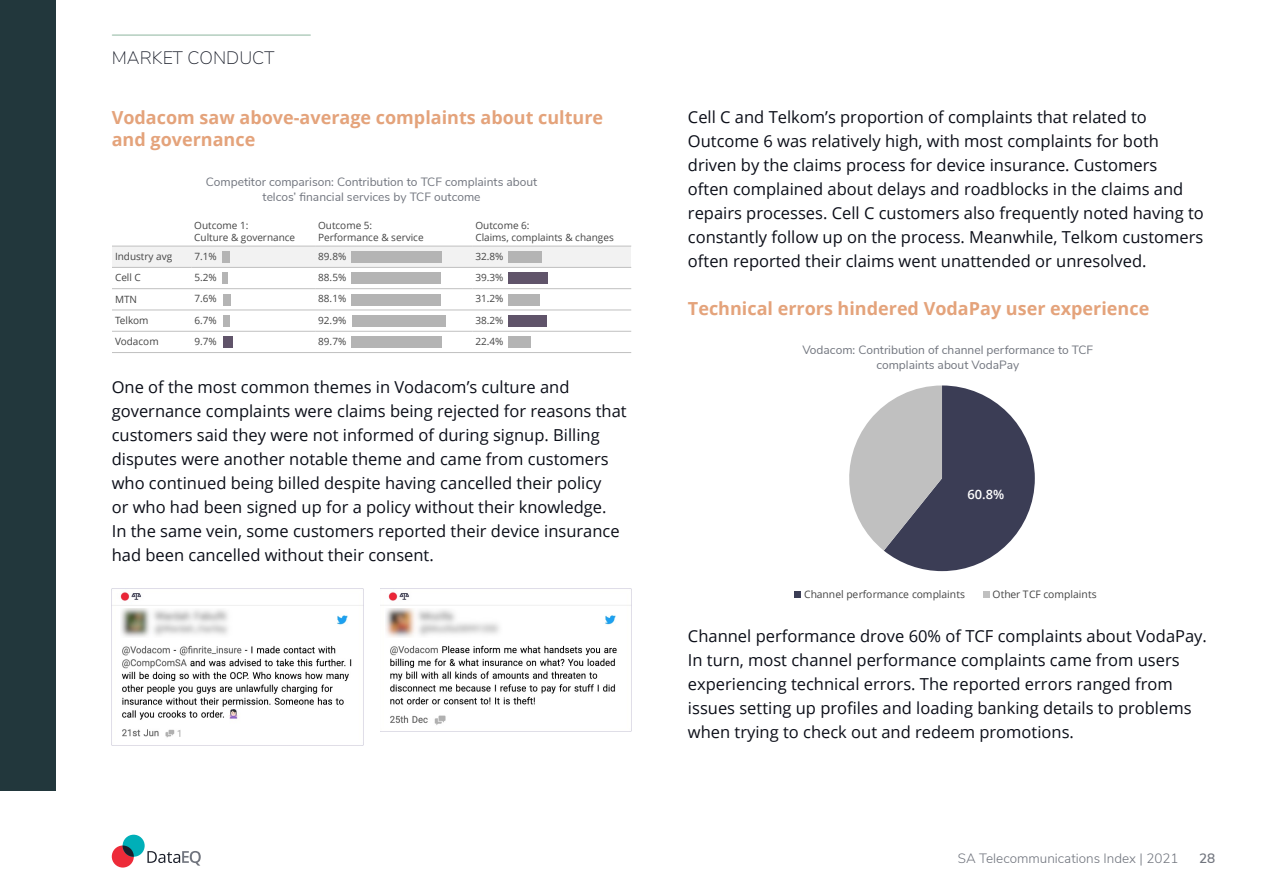
<style>
.page{position:relative;width:1263px;height:893px;background:#fff}
.page>*{position:absolute;margin:0;border:0;box-sizing:border-box;transform-origin:0 0}
.t1{font:700 18px/22.5px "Open Sans";color:#e4a37b}
.t2{font:200 18px "Nunito Sans";color:#1a1e2a}
.t3{font:16.5px/24px "Open Sans";color:#0b0e18}
.t4{font:300 13.5px "Nunito Sans";color:#71757e}
.t5{font:600 13.5px "Nunito Sans";color:#71757e}
.t6{font:600 12.9px "Open Sans";color:#fff}
.t7{font:12px/15px "Nunito Sans";color:#71757e;text-align:center}
.t8{font:10.35px "Open Sans";letter-spacing:-.005em;color:#444}
.t9{font:10.05px/12px "Open Sans";color:#444}
</style>
<div class="page">
<div style="left:0;top:0;width:55px;height:791px;background:#22373c"></div>
<svg style="left:147px;top:851px;width:54px;height:15px"></svg>
<div style="left:112px;top:845px;width:22px;height:22px;background:#ed2b39;border-radius:50%"></div>
<div style="left:123px;top:835px;width:22px;height:22px;background:#00afb8;border-radius:50%"></div>
<svg style="left:123px;top:845px;width:11px;height:12px"></svg>
<hr style="left:112px;top:34px;width:198px;height:2px;background:#b3cebf">
<div style="left:112px;top:246px;width:79px;height:21px;background:#f2f2f2"></div>
<div style="left:191px;top:246px;width:124px;height:21px;background:#f2f2f2"></div>
<div style="left:315px;top:246px;width:157px;height:21px;background:#f2f2f2"></div>
<div style="left:472px;top:246px;width:159px;height:21px;background:#f2f2f2"></div>
<hr style="left:112px;top:246px;width:203px;height:1px;background:#c0c0c0">
<hr style="left:315px;top:246px;width:157px;height:1px;background:#c0c0c0">
<hr style="left:472px;top:246px;width:159px;height:1px;background:#c0c0c0">
<hr style="left:112px;top:267px;width:79px;height:1px;background:#c0c0c0">
<hr style="left:191px;top:267px;width:440px;height:1px;background:#c0c0c0">
<hr style="left:112px;top:288px;width:203px;height:1px;background:#c0c0c0">
<hr style="left:315px;top:288px;width:157px;height:1px;background:#c0c0c0">
<hr style="left:472px;top:288px;width:159px;height:1px;background:#c0c0c0">
<hr style="left:112px;top:310px;width:519px;height:1px;background:#c0c0c0">
<hr style="left:112px;top:331px;width:203px;height:1px;background:#c0c0c0">
<hr style="left:315px;top:331px;width:157px;height:1px;background:#c0c0c0">
<hr style="left:472px;top:331px;width:159px;height:1px;background:#c0c0c0">
<hr style="left:112px;top:352px;width:519px;height:1px;background:#c0c0c0">
<div style="left:223px;top:251px;width:7px;height:11px;background:#b4b4b4"></div>
<div style="left:223px;top:272px;width:5px;height:12px;background:#b4b4b4"></div>
<div style="left:223px;top:294px;width:8px;height:11px;background:#b4b4b4"></div>
<div style="left:223px;top:315px;width:7px;height:12px;background:#b4b4b4"></div>
<div style="left:223px;top:337px;width:10px;height:11px;background:#60546a"></div>
<div style="left:351px;top:251px;width:91px;height:11px;background:#b4b4b4"></div>
<div style="left:352px;top:272px;width:89px;height:12px;background:#b4b4b4"></div>
<div style="left:352px;top:294px;width:89px;height:11px;background:#b4b4b4"></div>
<div style="left:352px;top:315px;width:93px;height:12px;background:#b4b4b4"></div>
<div style="left:352px;top:337px;width:90px;height:11px;background:#b4b4b4"></div>
<div style="left:509px;top:251px;width:33px;height:11px;background:#b4b4b4"></div>
<div style="left:509px;top:272px;width:39px;height:12px;background:#60546a"></div>
<div style="left:509px;top:294px;width:31px;height:11px;background:#b4b4b4"></div>
<div style="left:509px;top:315px;width:38px;height:12px;background:#60546a"></div>
<div style="left:509px;top:337px;width:22px;height:11px;background:#b4b4b4"></div>
<img style="left:112px;top:592px;width:251px;height:146px">
<img style="left:120px;top:609px;width:117px;height:28px">
<img style="left:380px;top:592px;width:251px;height:133px">
<img style="left:386px;top:609px;width:116px;height:28px">
<svg style="left:849px;top:385px;width:186px;height:186px"></svg>
<svg style="left:983px;top:592px;width:6px;height:6px"></svg>
<svg style="left:795px;top:592px;width:6px;height:6px"></svg>
<p class="t2" style="left:112px;top:45px;width:164px">MARKET CONDUCT</p>
<p class="t1" style="left:112px;top:105px;width:493px">Vodacom saw above-average complaints about culture and governance</p>
<p class="t7" style="left:206px;top:173px;width:333px">Competitor comparison: Contribution to TCF complaints about telcos’ financial services by TCF outcome</p>
<p class="t9" style="left:115px;top:250px;width:59px">Industry avg</p>
<p class="t9" style="left:194px;top:219px;width:102px">Outcome 1:<br>Culture &amp; governance</p>
<p class="t9" style="left:318px;top:219px;width:107px">Outcome 5:<br>Performance &amp; service</p>
<p class="t9" style="left:475px;top:219px;width:140px">Outcome 6:<br>Claims, complaints &amp; changes</p>
<p class="t9" style="left:475px;top:250px;width:30px">32.8%</p>
<p class="t9" style="left:194px;top:250px;width:24px">7.1%</p>
<p class="t9" style="left:318px;top:250px;width:30px">89.8%</p>
<p class="t9" style="left:115px;top:272px;width:27px">Cell C</p>
<p class="t9" style="left:194px;top:271px;width:24px">5.2%</p>
<p class="t9" style="left:318px;top:271px;width:30px">88.5%</p>
<p class="t9" style="left:475px;top:271px;width:30px">39.3%</p>
<p class="t9" style="left:115px;top:293px;width:24px">MTN</p>
<p class="t9" style="left:194px;top:292px;width:24px">7.6%</p>
<p class="t9" style="left:318px;top:292px;width:30px">88.1%</p>
<p class="t9" style="left:475px;top:292px;width:30px">31.2%</p>
<p class="t9" style="left:115px;top:314px;width:35px">Telkom</p>
<p class="t9" style="left:194px;top:314px;width:24px">6.7%</p>
<p class="t9" style="left:318px;top:314px;width:30px">92.9%</p>
<p class="t9" style="left:475px;top:314px;width:30px">38.2%</p>
<p class="t9" style="left:115px;top:335px;width:45px">Vodacom</p>
<p class="t9" style="left:194px;top:335px;width:24px">9.7%</p>
<p class="t9" style="left:318px;top:335px;width:30px">89.7%</p>
<p class="t9" style="left:475px;top:335px;width:30px">22.4%</p>
<p class="t3" style="left:112px;top:375px;width:516px">One of the most common themes in Vodacom s’ culture and governance complaints were claims being rejected for reasons that customers said they were not informed of during signup. Billing disputes were another notable theme and came from customers who continued being billed despite having cancelled their policy<br>or who had been signed up for a policy without their knowledge.<br>In the same vein, some customers reported their device insurance had been cancelled without their consent.</p>
<p class="t3" style="left:688px;top:104px;width:517px">Cell C and Telkom s’ proportion of complaints that related to Outcome 6 was relatively high, with most complaints for both driven by the claims process for device insurance. Customers<br>often complained about delays and roadblocks in the claims and repairs processes. Cell C customers also frequently noted having to constantly follow up on the process. Meanwhile, Telkom customers often reported their claims went unattended or unresolved.</p>
<p class="t1" style="left:688px;top:296px;width:463px">Technical errors hindered VodaPay user experience</p>
<p class="t7" style="left:802px;top:342px;width:292px">Vodacom: Contribution of channel performance to TCF complaints about VodaPay</p>
<p class="t6" style="left:967px;top:485px;width:38px">60.8%</p>
<p class="t8" style="left:804px;top:587px;width:163px">Channel performance complaints</p>
<p class="t8" style="left:992px;top:587px;width:106px">Other TCF complaints</p>
<p class="t3" style="left:688px;top:623px;width:521px">Channel performance drove 60% of TCF complaints about VodaPay.<br>In turn, most channel performance complaints came from users experiencing technical errors. The reported errors ranged from issues setting up profiles and loading banking details to problems when trying to check out and redeem promotions.</p>
<p class="t4" style="left:958px;top:848px;width:222px">SA Telecommunications Index | 2021</p>
<p class="t5" style="left:1199px;top:848px;width:18px">28</p>
</div>
